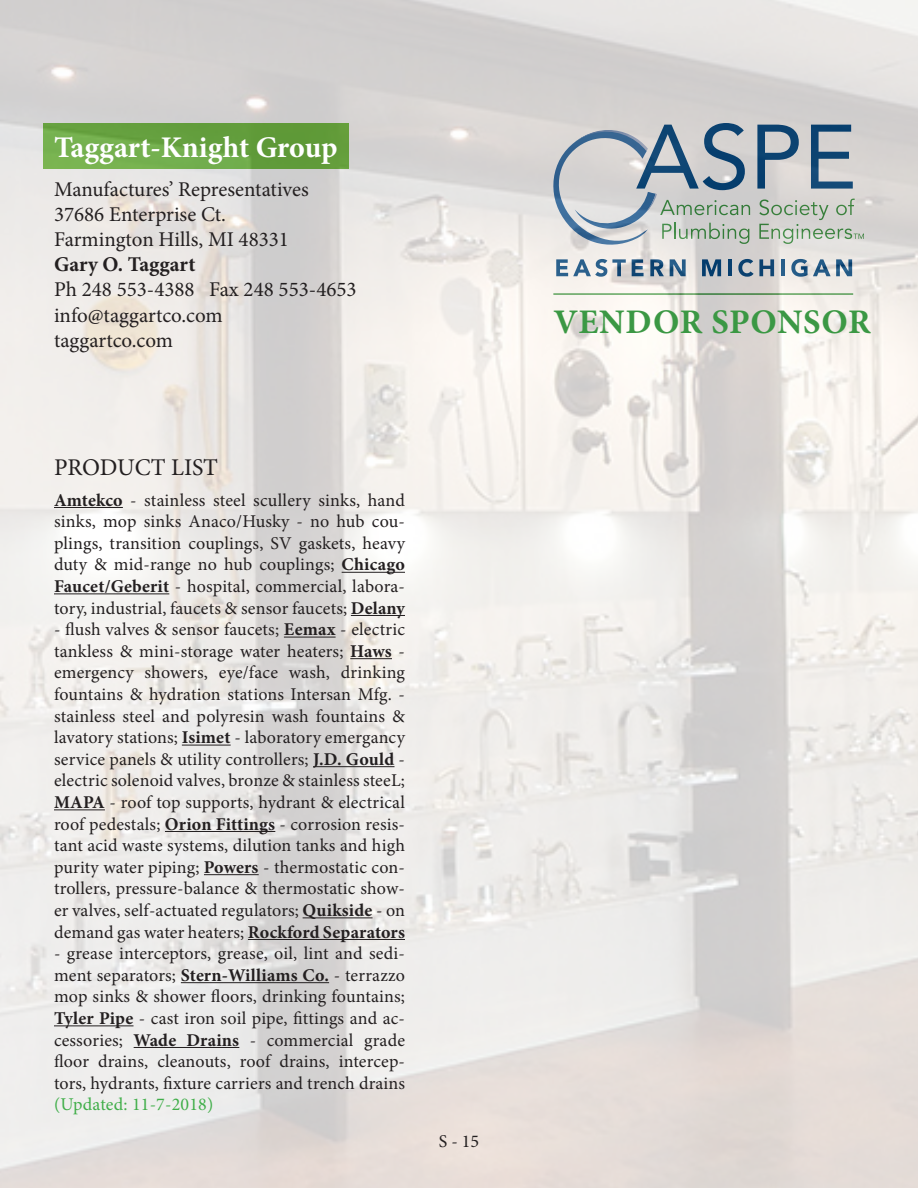
<style>
.page{position:relative;width:918px;height:1188px;background:#fff}
.page>*{position:absolute;margin:0;border:0;box-sizing:border-box;transform-origin:0 0}
.t1{font:700 34.5px "Minion Pro";letter-spacing:.02em;color:#3b9844}
.t2{font:700 30px "Minion Pro";letter-spacing:-.005em;color:#fff}
.t3{font:24px "Minion Pro";letter-spacing:-.005em;color:#231f20}
.t4{font:21px/25.2px "Minion Pro";color:#231f20}
.Product_Listings{font:18px/21.6px "Minion Pro";letter-spacing:.01em;color:#231f20;text-align:justify}
.s1{font-weight:700}
.s2{color:#40ae49}
</style>
<div class="page">
<img style="left:0;top:0;width:918px;height:1188px">
<hr style="left:54px;top:507px;width:69px;height:1px;background:#231f20">
<hr style="left:342px;top:572px;width:63px;height:1px;background:#231f20">
<hr style="left:54px;top:593px;width:115px;height:1px;background:#231f20">
<hr style="left:351px;top:615px;width:54px;height:1px;background:#231f20">
<hr style="left:284px;top:637px;width:52px;height:1px;background:#231f20">
<hr style="left:350px;top:658px;width:42px;height:1px;background:#231f20">
<hr style="left:182px;top:745px;width:49px;height:1px;background:#231f20">
<hr style="left:313px;top:766px;width:82px;height:1px;background:#231f20">
<hr style="left:54px;top:809px;width:51px;height:1px;background:#231f20">
<hr style="left:165px;top:831px;width:110px;height:1px;background:#231f20">
<hr style="left:204px;top:874px;width:55px;height:1px;background:#231f20">
<hr style="left:303px;top:917px;width:70px;height:1px;background:#231f20">
<hr style="left:248px;top:939px;width:157px;height:1px;background:#231f20">
<hr style="left:181px;top:982px;width:148px;height:1px;background:#231f20">
<hr style="left:54px;top:1025px;width:80px;height:1px;background:#231f20">
<hr style="left:134px;top:1047px;width:105px;height:1px;background:#231f20">
<p class="t2" style="left:54px;top:126px;width:285px">Taggart-Knight Group</p>
<p class="t4" style="left:54px;top:176px;width:256px">Manufactures’ Representatives<br>37686 Enterprise Ct.</p>
<p class="t4" style="left:54px;top:227px;width:237px">Farmington Hills, MI 48331</p>
<p class="t4" style="left:54px;top:252px;width:304px"><span class="s1">Gary O. Taggart<br></span>Ph 248 553-4388 Fax 248 553-4653 info@taggartco.com<br>taggartco.com</p>
<p class="t3" style="left:54px;top:451px;width:166px">PRODUCT LIST</p>
<p class="Product_Listings" style="left:54px;top:489px;width:353px"><span class="s1">Amtekco</span> - stainless steel scullery sinks, hand sinks, mop sinks Anaco/Husky - no hub cou&shy;plings, transition couplings, SV gaskets, heavy duty &amp; mid-range no hub couplings; <span class="s1">Chicago Faucet/Geberit</span> - hospital, commercial, labora&shy;tory, industrial, faucets &amp; sensor faucets; <span class="s1">Delany</span></p>
<p class="Product_Listings" style="left:54px;top:619px;width:353px">- flush valves &amp; sensor faucets; <span class="s1">Eemax</span> - electric tankless &amp; mini-storage water heaters; <span class="s1">Haws</span> - emergency showers, eye/face wash, drinking fountains &amp; hydration stations Intersan Mfg. - stainless steel and polyresin wash fountains &amp; lavatory stations; <span class="s1">Isimet</span> - laboratory emergancy service panels &amp; utility controllers; <span class="s1">J.D. Gould</span> - electric solenoid valves, bronze &amp; stainless steeL; <span class="s1">MAPA</span> - roof top supports, hydrant &amp; electrical roof pedestals; <span class="s1">Orion Fittings</span> - corrosion resis&shy;tant acid waste systems, dilution tanks and high purity water piping; <span class="s1">Powers</span> - thermostatic con&shy;trollers, pressure-balance &amp; thermostatic show&shy;er valves, self-actuated regulators; <span class="s1">Quikside</span> - on demand gas water heaters; <span class="s1">Rockford Separators</span></p>
<p class="Product_Listings" style="left:54px;top:943px;width:353px">- grease interceptors, grease, oil, lint and sedi&shy;ment separators; <span class="s1">Stern-Williams Co.</span> - terrazzo mop sinks &amp; shower floors, drinking fountains; <span class="s1">Tyler Pipe</span> - cast iron soil pipe, fittings and ac&shy;cessories; <span class="s1">Wade Drains</span> - commercial grade floor drains, cleanouts, roof drains, intercep&shy;tors, hydrants, fixture carriers and trench drains <span class="s2">(Updated: 11-7-2018)</span></p>
<p class="Product_Listings" style="left:439px;top:1131px;width:42px">S - 15</p>
<p class="t1" style="left:553px;top:297px;width:319px">VENDOR SPONSOR</p>
</div>
